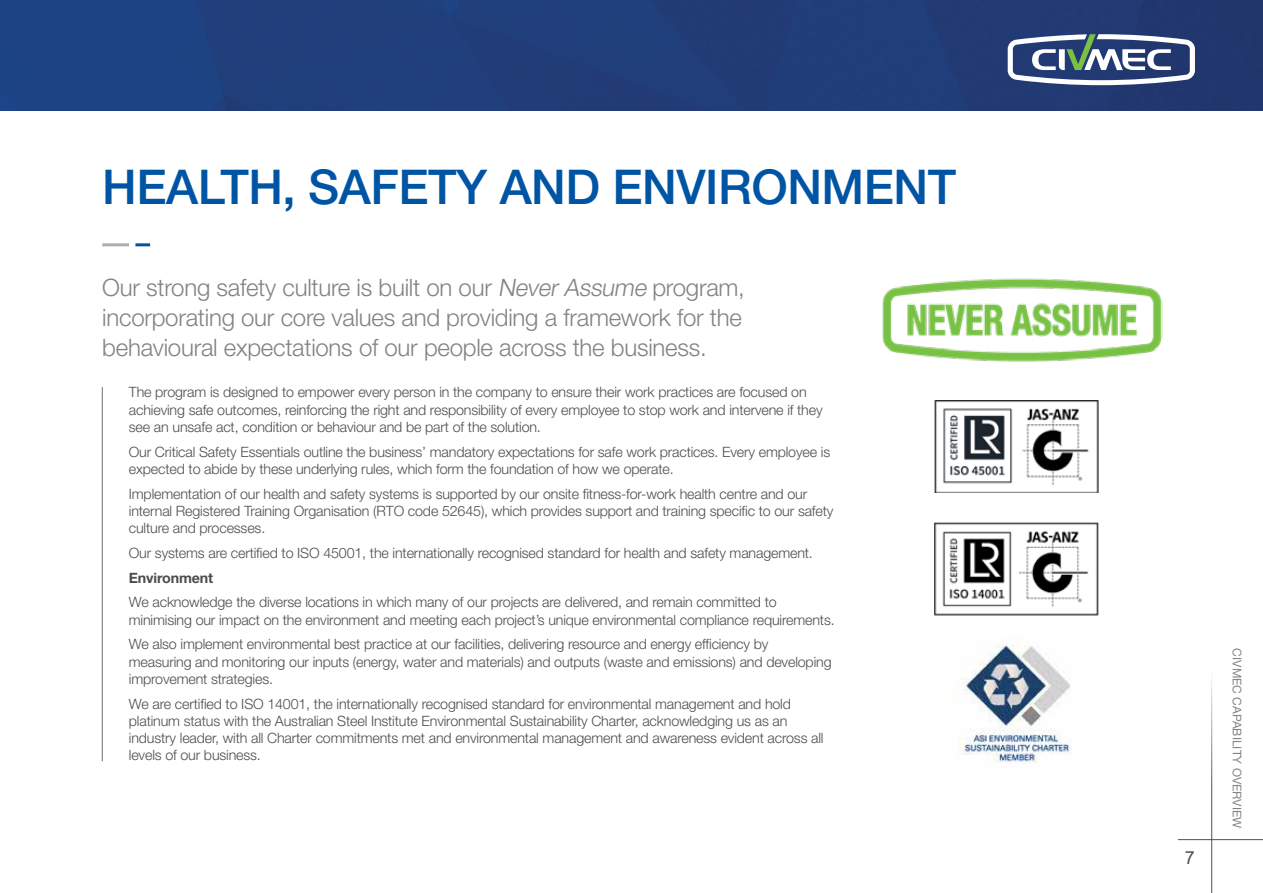
<style>
.page{position:relative;width:1263px;height:893px;background:#fff}
.page>*{position:absolute;margin:0;border:0;box-sizing:border-box;transform-origin:0 0}
.t1{font:500 48px "Helvetica Neue LT Std";letter-spacing:-.01em;color:#0054a4}
.t2{font:300 24px/30px "Helvetica Neue LT Std";letter-spacing:-.01em;color:#818386}
.t3{font:18px "Arial";color:#4d4d4f}
.t4{font:300 14.25px/17.2px "Helvetica Neue LT Std";letter-spacing:-.01em;color:#4d4d4f}
.t5{font:700 14.25px "Helvetica Neue LT Std";letter-spacing:-.01em;color:#4d4d4f}
.t6{font:12px "Helvetica Neue LT Std";color:#838587}
.s1{font-style:italic}
</style>
<div class="page">
<hr style="left:1211px;top:664px;width:1px;height:229px;background:#4f4f51">
<hr style="left:1178px;top:839px;width:85px;height:1px;background:#4f4f51">
<img style="left:0;top:0;width:1263px;height:110px">
<svg style="left:1008px;top:34px;width:187px;height:51px"></svg>
<hr style="left:102px;top:243px;width:27px;height:3px;background:#abadb0">
<hr style="left:135px;top:243px;width:15px;height:3px;background:#0054a4">
<hr style="left:102px;top:387px;width:1px;height:374px;background:#6d6e71">
<img style="left:934px;top:523px;width:164px;height:93px">
<img style="left:882px;top:278px;width:280px;height:84px">
<img style="left:935px;top:400px;width:163px;height:92px">
<img style="left:939px;top:405px;width:83px;height:84px">
<img style="left:955px;top:638px;width:116px;height:125px">
<img style="left:964px;top:645px;width:105px;height:81px">
<h1 class="t1" style="left:102px;top:159px;width:855px">HEALTH, SAFETY AND ENVIRONMENT</h1>
<h2 class="t2" style="left:102px;top:272px;width:644px">Our strong safety culture is built on our <span class="s1">Never Assume</span> program, incorporating our core values and providing a framework for the behavioural expectations of our people across the business.</h2>
<p class="t4" style="left:129px;top:383px;width:695px">The program is designed to empower every person in the company to ensure their work practices are focused on achieving safe outcomes, reinforcing the right and responsibility of every employee to stop work and intervene if they see an unsafe act, condition or behaviour and be part of the solution.</p>
<p class="t4" style="left:129px;top:442px;width:703px">Our Critical Safety Essentials outline the business’ mandatory expectations for safe work practices. Every employee is expected to abide by these underlying rules, which form the foundation of how we operate.</p>
<p class="t4" style="left:129px;top:484px;width:706px">Implementation of our health and safety systems is supported by our onsite fitness-for-work health centre and our internal Registered Training Organisation (RTO code 52645), which provides support and training specific to our safety culture and processes.</p>
<p class="t4" style="left:129px;top:544px;width:685px">Our systems are certified to ISO 45001, the internationally recognised standard for health and safety management.</p>
<p class="t5" style="left:129px;top:569px;width:86px">Environment</p>
<p class="t4" style="left:129px;top:593px;width:707px">We acknowledge the diverse locations in which many of our projects are delivered, and remain committed to minimising our impact on the environment and meeting each project’s unique environmental compliance requirements.</p>
<p class="t4" style="left:129px;top:635px;width:704px">We also implement environmental best practice at our facilities, delivering resource and energy efficiency by measuring and monitoring our inputs (energy, water and materials) and outputs (waste and emissions) and developing improvement strategies.</p>
<p class="t4" style="left:129px;top:695px;width:696px">We are certified to ISO 14001, the internationally recognised standard for environmental management and hold platinum status with the Australian Steel Institute Environmental Sustainability Charter, acknowledging us as an industry leader, with all Charter commitments met and environmental management and awareness evident across all levels of our business.</p>
<p class="t3" style="left:1185px;top:845px;width:12px">7</p>
<p class="t6" style="left:1244px;top:648px;width:181px;rotate:90deg">CIVMEC CAPABILITY OVERVIEW</p>
</div>
